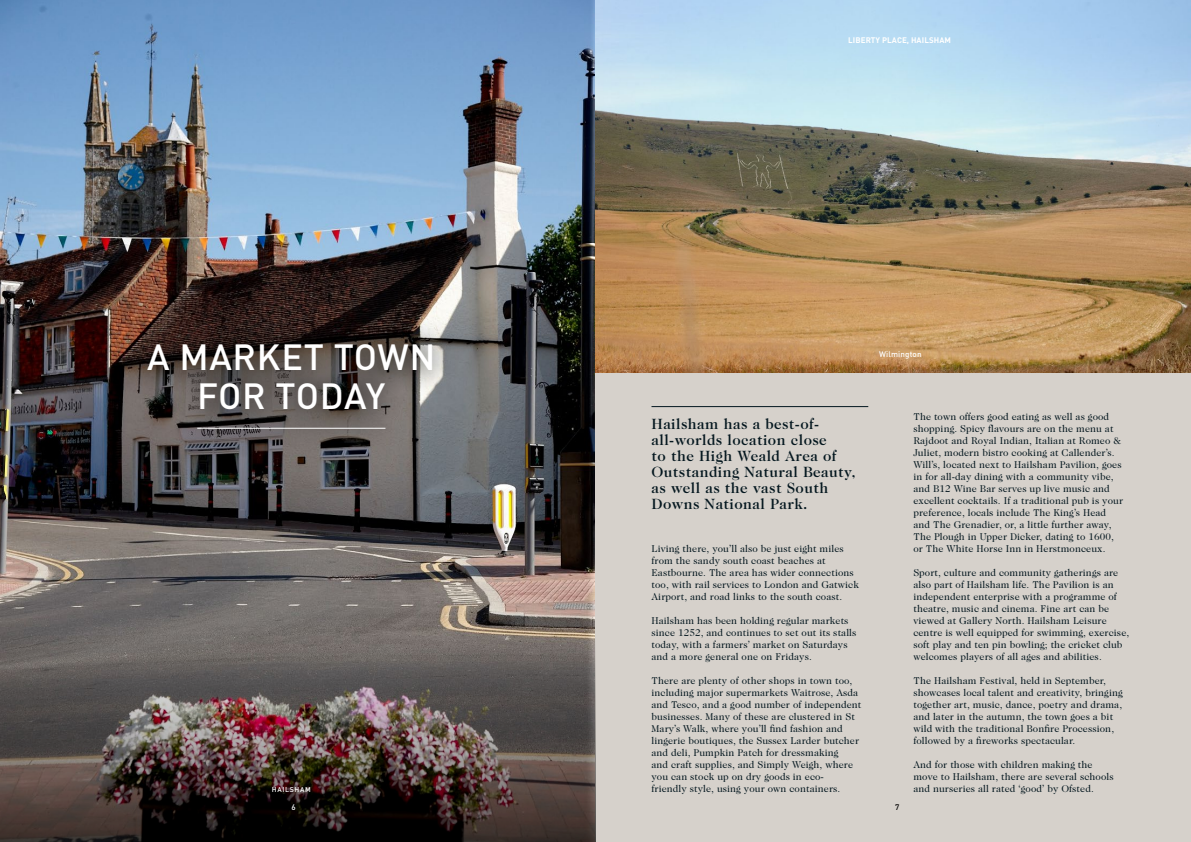
<style>
.page{position:relative;width:1191px;height:842px;background:#fff}
.page>*{position:absolute;margin:0;border:0;box-sizing:border-box;transform-origin:0 0}
.t1{font:500 36px/39px "DINOT";letter-spacing:.02em;color:#fff;text-align:center}
.t2{font:500 15px/16px "Caslon 224 Std";letter-spacing:.03em;color:#04171f}
.t3{font:10px/12px "Caslon 224 Std";letter-spacing:.01em;color:#04171f}
.t4{font:700 8px "DINOT";letter-spacing:.01em;color:#fff}
.t5{font:500 8px "DINOT";letter-spacing:.02em;color:#fff}
.t6{font:500 8px "DINOT";color:#000}
.t7{font:500 7px "DINOT";letter-spacing:.1em;color:#fff}
</style>
<div class="page">
<img style="left:0;top:0;width:595px;height:635px">
<div style="left:595px;top:372px;width:596px;height:470px;background:#d6d1cb"></div>
<img style="left:595px;top:0;width:596px;height:372px">
<hr style="left:651px;top:406px;width:217px;height:1px;background:#04171f">
<div style="left:121px;top:315px;width:340px;height:143px;background:#000;opacity:.7"></div>
<hr style="left:197px;top:428px;width:188px;height:1px;background:#fff">
<img style="left:0;top:635px;width:595px;height:207px">
<h1 class="t1" style="left:147px;top:336px;width:290px">A MARKET TOWN<br>FOR TODAY</h1>
<p class="t7" style="left:272px;top:785px;width:41px">HAILSHAM</p>
<p class="t5" style="left:291px;top:802px;width:6px">6</p>
<p class="t4" style="left:848px;top:35px;width:104px">LIBERTY PLACE, HAILSHAM</p>
<p class="t5" style="left:879px;top:349px;width:44px">Wilmington</p>
<h2 class="t2" style="left:651px;top:416px;width:206px">Hailsham has a best-of&shy;all-worlds location close<br>to the High Weald Area of<br>Outstanding Natural Beauty, as well as the vast South<br>Downs National Park.</h2>
<p class="t3" style="left:651px;top:543px;width:209px">Living there, you’ll also be just eight miles from the sandy south coast beaches at Eastbourne. The area has wider connections too, with rail services to London and Gatwick Airport, and road links to the south coast.</p>
<p class="t3" style="left:651px;top:615px;width:206px">Hailsham has been holding regular markets since 1252, and continues to set out its stalls today, with a farmers’ market on Saturdays and a more general one on Fridays.</p>
<p class="t3" style="left:651px;top:675px;width:211px">There are plenty of other shops in town too, including major supermarkets Waitrose, Asda and Tesco, and a good number of independent businesses. Many of these are clustered in St Mary’s Walk, where you’ll find fashion and lingerie boutiques, the Sussex Larder butcher and deli, Pumpkin Patch for dressmaking<br>and craft supplies, and Simply Weigh, where you can stock up on dry goods in eco&shy;friendly style, using your own containers.</p>
<p class="t6" style="left:895px;top:802px;width:6px">7</p>
<p class="t3" style="left:913px;top:411px;width:211px">The town offers good eating as well as good shopping. Spicy flavours are on the menu at Rajdoot and Royal Indian, Italian at Romeo &amp; Juliet, modern bistro cooking at Callender’s.<br>Will’s, located next to Hailsham Pavilion, goes in for all-day dining with a community vibe, and B12 Wine Bar serves up live music and excellent cocktails. If a traditional pub is your preference, locals include The King’s Head and The Grenadier, or, a little further away, The Plough in Upper Dicker, dating to 1600, or The White Horse Inn in Herstmonceux.</p>
<p class="t3" style="left:913px;top:567px;width:217px">Sport, culture and community gatherings are also part of Hailsham life. The Pavilion is an independent enterprise with a programme of theatre, music and cinema. Fine art can be viewed at Gallery North. Hailsham Leisure centre is well equipped for swimming, exercise, soft play and ten pin bowling; the cricket club welcomes players of all ages and abilities.</p>
<p class="t3" style="left:913px;top:675px;width:211px">The Hailsham Festival, held in September, showcases local talent and creativity, bringing together art, music, dance, poetry and drama, and later in the autumn, the town goes a bit wild with the traditional Bonfire Procession, followed by a fireworks spectacular.</p>
<p class="t3" style="left:913px;top:759px;width:202px">And for those with children making the move to Hailsham, there are several schools and nurseries all rated ‘good’ by Ofsted.</p>
</div>
